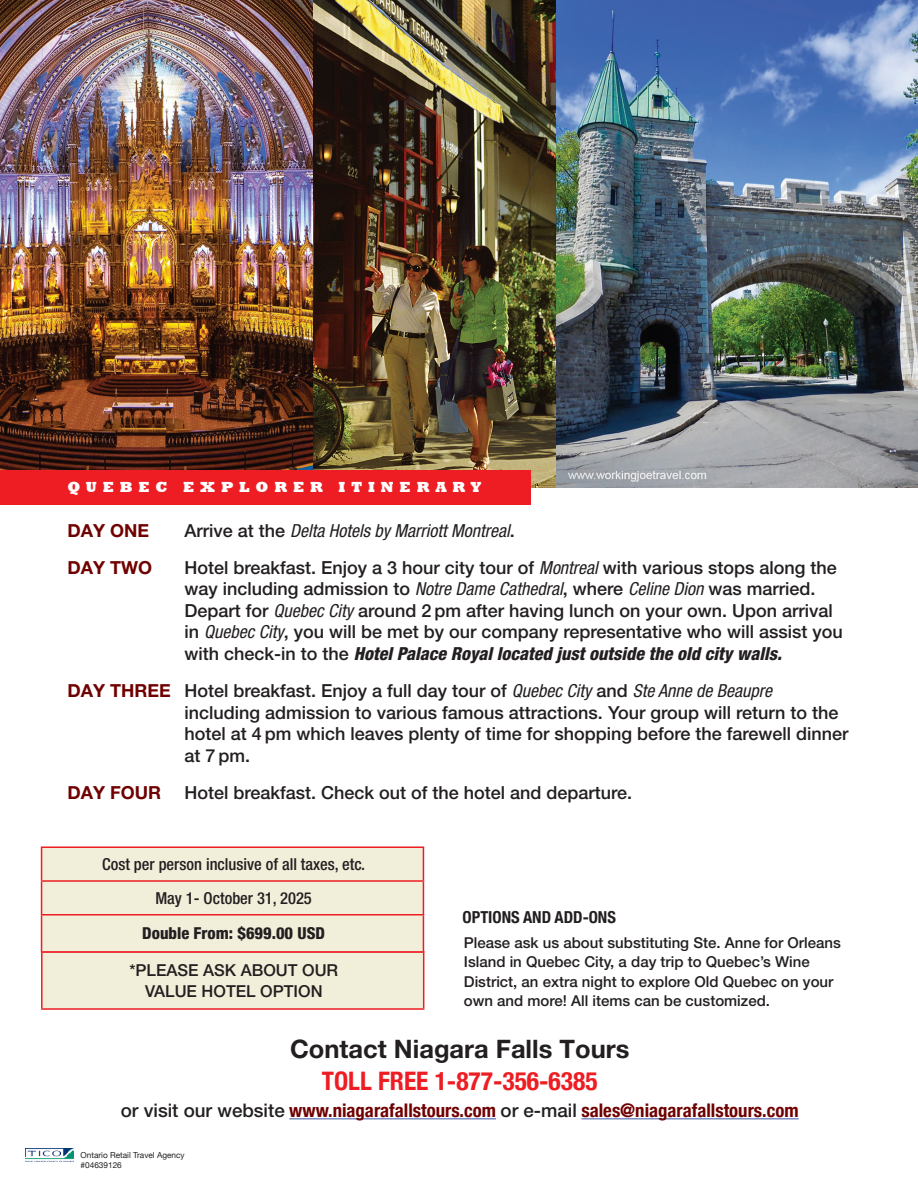
<style>
.page{position:relative;width:918px;height:1188px;background:#fff}
.page>*{position:absolute;margin:0;border:0;box-sizing:border-box;transform-origin:0 0}
.t1{font:700 25.5px "Helvetica Neue LT Pro";color:#231f20}
.t2{font:700 condensed 25.5px "Helvetica Neue";color:#ee1d23}
.t3{font:700 condensed 18.75px "Helvetica Neue";color:#700000}
.t4{font:500 18px/21.6px "Helvetica Neue LT Pro";color:#231f20}
.t5{font:italic condensed 18px "Helvetica Neue LT Pro";color:#231f20}
.t6{font:700 18px "Helvetica Neue LT Pro";color:#700000}
.t7{font:500 condensed 16.5px/33.8px "Helvetica Neue LT Pro";color:#231f20;text-align:center}
.t8{font:500 16.5px/21.3px "Helvetica Neue LT Pro";color:#231f20;text-align:center}
.t9{font:800 condensed 16.5px "Helvetica Neue LT Pro";color:#231f20}
.t10{font:700 condensed 16.5px "Helvetica Neue";color:#231f20}
.t11{font:500 15px/19.5px "Helvetica Neue LT Pro";color:#231f20}
.t12{font:800 15px "Rockwell";letter-spacing:.39em;color:#fff}
.t13{font:8.25px/9.9px "Helvetica Neue";color:#231f20}
.s1{font-weight:500;font-style:normal;font-stretch:normal}
.s2{font-weight:400;font-style:italic;font-stretch:condensed}
.s3{font-weight:800;font-style:italic;font-stretch:condensed}
.s4{font-weight:700;color:#700000}
.s5{font-family:"Helvetica Neue LT Pro";font-weight:500;font-stretch:normal;color:#231f20}
</style>
<div class="page">
<img style="left:312px;top:0;width:244px;height:487px">
<img style="left:0;top:0;width:312px;height:470px">
<div style="left:0;top:470px;width:530px;height:34px;background:#ee1d23"></div>
<div style="left:42px;top:952px;width:382px;height:57px;background:#f1eeda"></div>
<hr style="left:41px;top:953px;width:2px;height:55px;background:#ee1d23">
<hr style="left:423px;top:953px;width:1px;height:55px;background:#ee1d23">
<hr style="left:41px;top:1008px;width:383px;height:2px;background:#ee1d23">
<img style="left:26px;top:1148px;width:47px;height:14px">
<hr style="left:289px;top:1118px;width:207px;height:1px;background:#3853a3">
<hr style="left:581px;top:1118px;width:218px;height:1px;background:#3853a3">
<div style="left:42px;top:847px;width:381px;height:34px;background:#f1eeda"></div>
<div style="left:42px;top:882px;width:381px;height:69px;background:#f1eeda"></div>
<hr style="left:41px;top:882px;width:1px;height:32px;background:#ee1d23">
<hr style="left:423px;top:882px;width:1px;height:32px;background:#ee1d23">
<hr style="left:41px;top:847px;width:383px;height:1px;background:#ee1d23">
<hr style="left:41px;top:848px;width:1px;height:32px;background:#ee1d23">
<hr style="left:423px;top:848px;width:1px;height:32px;background:#ee1d23">
<hr style="left:41px;top:880px;width:383px;height:2px;background:#ee1d23">
<hr style="left:41px;top:914px;width:383px;height:2px;background:#ee1d23">
<hr style="left:41px;top:916px;width:1px;height:35px;background:#ee1d23">
<hr style="left:423px;top:916px;width:1px;height:35px;background:#ee1d23">
<hr style="left:41px;top:951px;width:383px;height:2px;background:#ee1d23">
<img style="left:556px;top:0;width:362px;height:487px">
<p class="t12" style="left:68px;top:479px;width:416px">QUEBEC EXPLORER ITINERARY</p>
<p class="t6" style="left:68px;top:519px;width:83px">DAY ONE</p>
<p class="t5" style="left:184px;top:520px;width:332px"><span class="s1">Arrive at the</span> Delta Hotels by Marriott Montreal<span class="s1">.</span></p>
<p class="t6" style="left:68px;top:556px;width:86px">DAY TWO</p>
<p class="t4" style="left:184px;top:556px;width:660px">Hotel breakfast. Enjoy a 3 hour city tour of <span class="s2">Montreal</span> with various stops along the way including admission to <span class="s2">Notre Dame Cathedral</span>, where <span class="s2">Celine Dion</span> was married.<br>Depart for <span class="s2">Quebec City</span> around 2 pm after having lunch on your own. Upon arrival in <span class="s2">Quebec City</span>, you will be met by our company representative who will assist you with check-in to the <span class="s3">Hotel Palace Royal located just outside the old city walls.</span></p>
<p class="t4" style="left:184px;top:680px;width:666px;text-indent:-117px"><span class="s4">DAY THREE</span> Hotel breakfast. Enjoy a full day tour of <span class="s2">Quebec City</span> and <span class="s2">Ste Anne de Beaupre </span>including admission to various famous attractions. Your group will return to the hotel at 4 pm which leaves plenty of time for shopping before the farewell dinner at 7 pm.</p>
<p class="t6" style="left:68px;top:781px;width:95px">DAY FOUR</p>
<p class="t4" style="left:184px;top:781px;width:449px">Hotel breakfast. Check out of the hotel and departure.</p>
<p class="t7" style="left:102px;top:847px;width:264px">Cost per person inclusive of all taxes, etc.<br>May 1- October 31, 2025</p>
<p class="t9" style="left:142px;top:923px;width:184px">Double From: $699.00 USD</p>
<p class="t8" style="left:130px;top:959px;width:210px">*PLEASE ASK ABOUT OUR<br>VALUE HOTEL OPTION</p>
<p class="t10" style="left:463px;top:904px;width:155px">OPTIONS AND ADD-ONS</p>
<p class="t11" style="left:464px;top:933px;width:379px">Please ask us about substituting Ste. Anne for Orleans Island in Quebec City, a day trip to Quebec’s Wine District, an extra night to explore Old Quebec on your own and more! All items can be customized.</p>
<h1 class="t1" style="left:290px;top:1034px;width:341px">Contact Niagara Falls Tours</h1>
<h1 class="t2" style="left:322px;top:1060px;width:277px">TOLL FREE 1-877-356-6385</h1>
<p class="t3" style="left:121px;top:1095px;width:679px"><span class="s5">or visit our website</span> www.niagarafallstours.com <span class="s5">or e-mail</span> sales@niagarafallstours.com</p>
<p class="t13" style="left:81px;top:1150px;width:106px">Ontario Retail Travel Agency #04639126</p>
</div>
